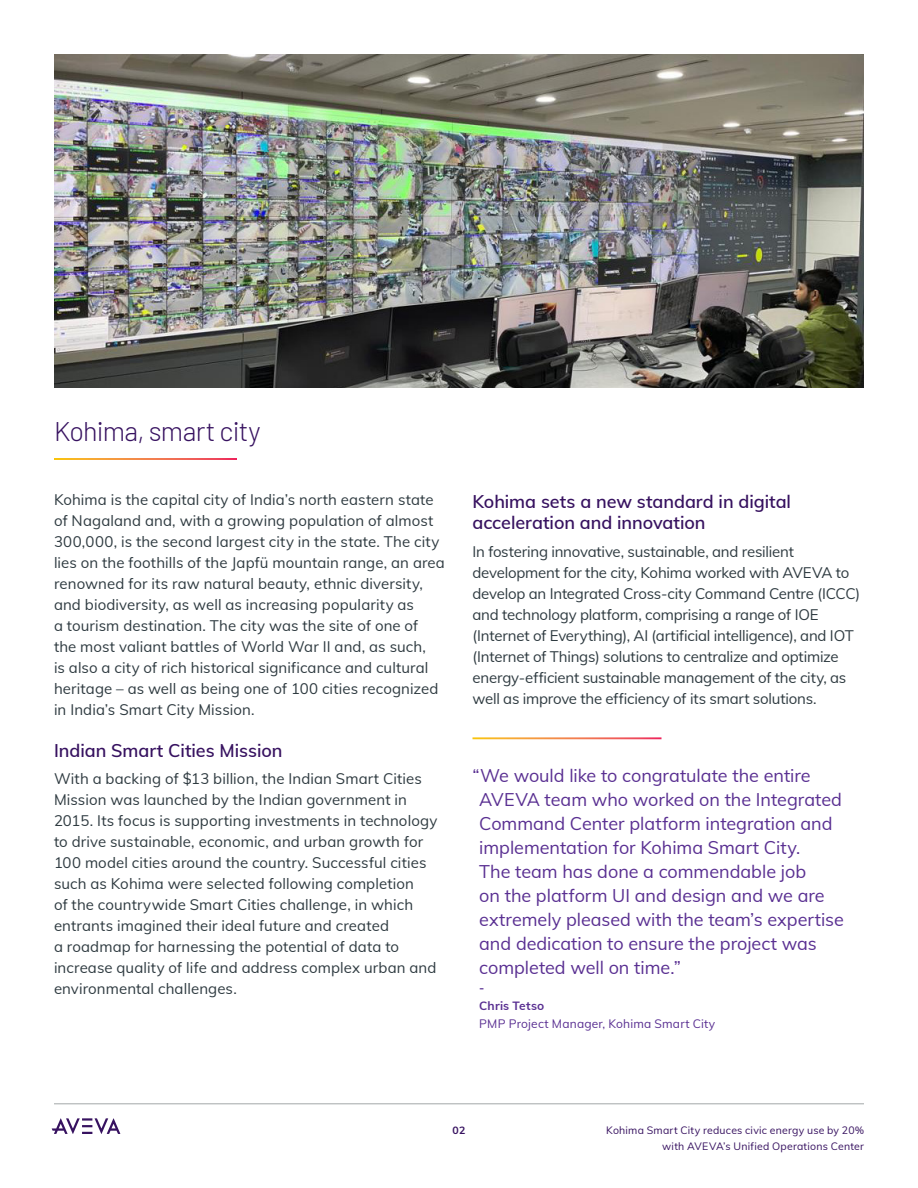
<style>
.page{position:relative;width:918px;height:1188px;background:#fff}
.page>*{position:absolute;margin:0;border:0;box-sizing:border-box;transform-origin:0 0}
.H3_Internal_Pages{font:300 27px "Barlow";letter-spacing:-.025em;color:#371260}
.Pull_Quote{font:18px/24px "Muli";color:#5a3092}
.Subheadlines_1{font:600 18px/21px "Muli";letter-spacing:-.005em;color:#371260}
.Body_Copy{font:15px/21px "Muli";letter-spacing:.005em;color:#2f3b41}
.Body_Copy-2{font:15px/21px "Muli";letter-spacing:-.015em;color:#2f3b41}
.Pull_Quote_Author_Ti{font:12px "Muli";letter-spacing:.015em;color:#5a3092}
.Pull_Quote_Author_Na{font:700 12px "Muli";letter-spacing:.015em;color:#5a3092}
.t1{font:10.5px/16.5px "Muli";letter-spacing:.02em;color:#371260;text-align:right}
.t2{font:700 10.5px "Muli";color:#371260}
</style>
<div class="page">
<hr style="left:54px;top:1104px;width:810px;height:1px;background:#a3a7a9">
<svg style="left:52px;top:1118px;width:68px;height:16px"></svg>
<svg style="left:54px;top:459px;width:183px;height:1px"></svg>
<img style="left:54px;top:54px;width:810px;height:334px">
<p class="H3_Internal_Pages" style="left:54px;top:412px;width:208px">Kohima, smart city</p>
<p class="Body_Copy" style="left:54px;top:489px;width:392px">Kohima is the capital city of India’s north eastern state of Nagaland and, with a growing population of almost 300,000, is the second largest city in the state. The city lies on the foothills of the Japfü mountain range, an area renowned for its raw natural beauty, ethnic diversity, and biodiversity, as well as increasing popularity as<br>a tourism destination. The city was the site of one of<br>the most valiant battles of World War II and, as such,<br>is also a city of rich historical significance and cultural heritage – as well as being one of 100 cities recognized in India’s Smart City Mission.</p>
<p class="Subheadlines_1" style="left:54px;top:739px;width:230px">Indian Smart Cities Mission</p>
<p class="Body_Copy" style="left:54px;top:768px;width:385px">With a backing of $13 billion, the Indian Smart Cities Mission was launched by the Indian government in 2015. Its focus is supporting investments in technology to drive sustainable, economic, and urban growth for 100 model cities around the country. Successful cities such as Kohima were selected following completion<br>of the countrywide Smart Cities challenge, in which entrants imagined their ideal future and created<br>a roadmap for harnessing the potential of data to increase quality of life and address complex urban and environmental challenges.</p>
<p class="Subheadlines_1" style="left:472px;top:490px;width:320px">Kohima sets a new standard in digital acceleration and innovation</p>
<p class="Body_Copy-2" style="left:472px;top:540px;width:389px">In fostering innovative, sustainable, and resilient development for the city, Kohima worked with AVEVA to develop an Integrated Cross-city Command Centre (ICCC) and technology platform, comprising a range of IOE (Internet of Everything), AI (artificial intelligence), and IOT (Internet of Things) solutions to centralize and optimize energy-efficient sustainable management of the city, as well as improve the efficiency of its smart solutions.</p>
<p class="Pull_Quote" style="left:479px;top:763px;width:366px;text-indent:-7px">“We would like to congratulate the entire AVEVA team who worked on the Integrated Command Center platform integration and implementation for Kohima Smart City.<br>The team has done a commendable job<br>on the platform UI and design and we are extremely pleased with the team’s expertise and dedication to ensure the project was completed well on time.”</p>
<p class="Pull_Quote_Author_Na" style="left:479px;top:979px;width:7px">-</p>
<p class="Pull_Quote_Author_Na" style="left:479px;top:997px;width:67px">Chris Tetso</p>
<p class="Pull_Quote_Author_Ti" style="left:479px;top:1015px;width:238px">PMP Project Manager, Kohima Smart City</p>
<p class="t2" style="left:453px;top:1123px;width:14px">02</p>
<p class="t1" style="left:606px;top:1121px;width:259px">Kohima Smart City reduces civic energy use by 20% with AVEVA’s Unified Operations Center</p>
</div>
